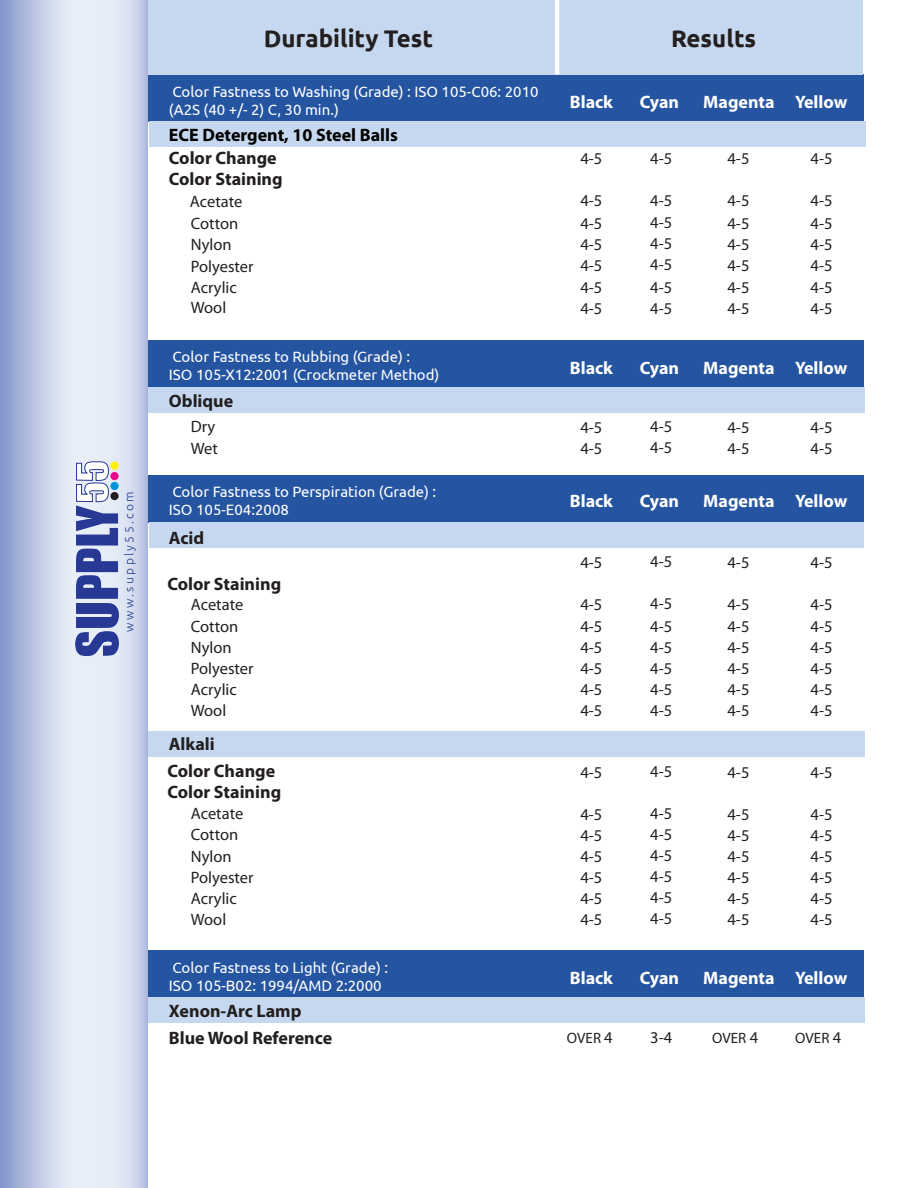
<style>
.page{position:relative;width:918px;height:1188px;background:#fff}
.page>*{position:absolute;margin:0;border:0;box-sizing:border-box;transform-origin:0 0}
.t1{font:700 24px "Ubuntu";color:#231f20}
.t2{font:700 18px "Myriad Pro";color:#231f20}
.t3{font:700 18px "Myriad Pro";color:#fff}
.t4{font:700 18px "Myriad Pro";color:#000}
.t5{font:16.5px "Myriad Pro";color:#231f20}
.t6{font:15px/18px "Ubuntu";color:#fff}
.t7{font:15px "Myriad Pro";color:#231f20}
.t8{font:300 12px "Ubuntu";letter-spacing:.2em;color:#253f8e}
.s1{font-size:16.5px}
</style>
<div class="page">
<div style="left:148px;top:74px;width:716px;height:48px;background:#2555a1"></div>
<div style="left:148px;top:340px;width:716px;height:47px;background:#2555a1"></div>
<div style="left:148px;top:950px;width:716px;height:48px;background:#2555a1"></div>
<div style="left:148px;top:475px;width:716px;height:47px;background:#2555a1"></div>
<div style="left:148px;top:0;width:714px;height:74px;background:#c6d8ef"></div>
<div style="left:149px;top:522px;width:715px;height:26px;background:#c6d8ef"></div>
<div style="left:148px;top:731px;width:717px;height:26px;background:#c6d8ef"></div>
<div style="left:148px;top:387px;width:717px;height:26px;background:#c6d8ef"></div>
<div style="left:148px;top:998px;width:717px;height:25px;background:#c6d8ef"></div>
<div style="left:149px;top:122px;width:717px;height:25px;background:#c6d8ef"></div>
<svg style="left:0;top:0;width:148px;height:1188px;background:#cad4ea"></svg>
<svg style="left:75px;top:461px;width:44px;height:195px;background:#808cc2"></svg>
<div style="left:110px;top:462px;width:9px;height:8px;background:#fff101;border-radius:50%"></div>
<div style="left:110px;top:492px;width:9px;height:8px;background:#231f20;border-radius:50%"></div>
<div style="left:110px;top:472px;width:9px;height:8px;background:#ed028c;border-radius:50%"></div>
<div style="left:110px;top:482px;width:9px;height:8px;background:#0095d9;border-radius:50%"></div>
<hr style="left:555px;top:0;width:4px;height:74px;background:#fff">
<p class="t8" style="left:122px;top:632px;width:143px;rotate:-90deg">www.supply55.com</p>
<p class="t1" style="left:264px;top:24px;width:171px">Durability Test</p>
<p class="t1" style="left:671px;top:24px;width:87px">Results</p>
<p class="t6" style="left:169px;top:82px;width:371px">Color Fastness to Washing (Grade) : ISO 105-C06: 2010 (A2S (40 +/- 2) C, 30 min.)</p>
<p class="t3" style="left:570px;top:91px;width:45px">Black</p>
<p class="t3" style="left:640px;top:91px;width:41px">Cyan</p>
<p class="t3" style="left:703px;top:91px;width:73px">Magenta</p>
<p class="t3" style="left:795px;top:91px;width:54px">Yellow</p>
<p class="t4" style="left:169px;top:124px;width:231px">ECE Detergent, 10 Steel Balls</p>
<p class="t2" style="left:169px;top:146px;width:109px">Color Change</p>
<p class="t5" style="left:580px;top:149px;width:23px">4-5</p>
<p class="t5" style="left:650px;top:148px;width:23px">4-5</p>
<p class="t5" style="left:727px;top:148px;width:23px">4-5</p>
<p class="t5" style="left:811px;top:148px;width:23px">4-5</p>
<p class="t2" style="left:169px;top:167px;width:115px">Color Staining</p>
<p class="t5" style="left:190px;top:191px;width:54px">Acetate</p>
<p class="t5" style="left:191px;top:213px;width:49px">Cotton</p>
<p class="t5" style="left:580px;top:191px;width:23px">4-5</p>
<p class="t5" style="left:580px;top:213px;width:23px">4-5</p>
<p class="t5" style="left:650px;top:190px;width:23px">4-5</p>
<p class="t5" style="left:650px;top:213px;width:23px">4-5</p>
<p class="t5" style="left:727px;top:190px;width:23px">4-5</p>
<p class="t5" style="left:727px;top:213px;width:23px">4-5</p>
<p class="t5" style="left:811px;top:190px;width:23px">4-5</p>
<p class="t5" style="left:811px;top:213px;width:23px">4-5</p>
<p class="t5" style="left:191px;top:234px;width:42px">Nylon</p>
<p class="t5" style="left:191px;top:257px;width:64px">Polyester</p>
<p class="t5" style="left:191px;top:277px;width:48px">Acrylic</p>
<p class="t5" style="left:191px;top:298px;width:37px">Wool</p>
<p class="t5" style="left:580px;top:234px;width:23px">4-5</p>
<p class="t5" style="left:650px;top:234px;width:23px">4-5</p>
<p class="t5" style="left:727px;top:234px;width:23px">4-5</p>
<p class="t5" style="left:811px;top:234px;width:23px">4-5</p>
<p class="t5" style="left:580px;top:255px;width:23px">4-5</p>
<p class="t5" style="left:650px;top:255px;width:23px">4-5</p>
<p class="t5" style="left:727px;top:255px;width:23px">4-5</p>
<p class="t5" style="left:811px;top:255px;width:23px">4-5</p>
<p class="t5" style="left:580px;top:278px;width:23px">4-5</p>
<p class="t5" style="left:650px;top:277px;width:23px">4-5</p>
<p class="t5" style="left:727px;top:277px;width:23px">4-5</p>
<p class="t5" style="left:811px;top:277px;width:23px">4-5</p>
<p class="t5" style="left:580px;top:299px;width:23px">4-5</p>
<p class="t5" style="left:650px;top:298px;width:23px">4-5</p>
<p class="t5" style="left:727px;top:298px;width:23px">4-5</p>
<p class="t5" style="left:811px;top:298px;width:23px">4-5</p>
<p class="t6" style="left:169px;top:348px;width:272px">Color Fastness to Rubbing (Grade) :<br>ISO 105-X12:2001 (Crockmeter Method)</p>
<p class="t3" style="left:570px;top:356px;width:45px">Black</p>
<p class="t3" style="left:640px;top:356px;width:41px">Cyan</p>
<p class="t3" style="left:703px;top:356px;width:73px">Magenta</p>
<p class="t3" style="left:795px;top:356px;width:54px">Yellow</p>
<p class="t2" style="left:169px;top:389px;width:66px">Oblique</p>
<p class="t5" style="left:191px;top:417px;width:26px">Dry</p>
<p class="t5" style="left:580px;top:417px;width:23px">4-5</p>
<p class="t5" style="left:650px;top:417px;width:23px">4-5</p>
<p class="t5" style="left:727px;top:417px;width:23px">4-5</p>
<p class="t5" style="left:811px;top:417px;width:23px">4-5</p>
<p class="t5" style="left:191px;top:439px;width:29px">Wet</p>
<p class="t5" style="left:580px;top:438px;width:23px">4-5</p>
<p class="t5" style="left:650px;top:438px;width:23px">4-5</p>
<p class="t5" style="left:727px;top:438px;width:23px">4-5</p>
<p class="t5" style="left:811px;top:438px;width:23px">4-5</p>
<p class="t6" style="left:169px;top:483px;width:269px">Color Fastness to Perspiration (Grade) :<br>ISO 105-E04:2008</p>
<p class="t3" style="left:570px;top:490px;width:45px">Black</p>
<p class="t3" style="left:640px;top:490px;width:41px">Cyan</p>
<p class="t3" style="left:703px;top:490px;width:73px">Magenta</p>
<p class="t3" style="left:795px;top:490px;width:54px">Yellow</p>
<p class="t2" style="left:169px;top:526px;width:37px">Acid</p>
<p class="t5" style="left:580px;top:552px;width:23px">4-5</p>
<p class="t5" style="left:650px;top:552px;width:23px">4-5</p>
<p class="t5" style="left:727px;top:552px;width:23px">4-5</p>
<p class="t5" style="left:811px;top:552px;width:23px">4-5</p>
<p class="t2" style="left:167px;top:572px;width:115px">Color Staining</p>
<p class="t5" style="left:191px;top:594px;width:54px">Acetate</p>
<p class="t5" style="left:580px;top:594px;width:23px">4-5</p>
<p class="t5" style="left:650px;top:594px;width:23px">4-5</p>
<p class="t5" style="left:727px;top:594px;width:23px">4-5</p>
<p class="t5" style="left:811px;top:594px;width:23px">4-5</p>
<p class="t5" style="left:191px;top:617px;width:49px">Cotton</p>
<p class="t5" style="left:580px;top:617px;width:23px">4-5</p>
<p class="t5" style="left:650px;top:616px;width:23px">4-5</p>
<p class="t5" style="left:727px;top:616px;width:23px">4-5</p>
<p class="t5" style="left:811px;top:616px;width:23px">4-5</p>
<p class="t5" style="left:191px;top:637px;width:42px">Nylon</p>
<p class="t5" style="left:580px;top:638px;width:23px">4-5</p>
<p class="t5" style="left:650px;top:637px;width:23px">4-5</p>
<p class="t5" style="left:727px;top:637px;width:23px">4-5</p>
<p class="t5" style="left:811px;top:637px;width:23px">4-5</p>
<p class="t5" style="left:191px;top:658px;width:64px">Polyester</p>
<p class="t5" style="left:580px;top:659px;width:23px">4-5</p>
<p class="t5" style="left:650px;top:658px;width:23px">4-5</p>
<p class="t5" style="left:727px;top:658px;width:23px">4-5</p>
<p class="t5" style="left:811px;top:658px;width:23px">4-5</p>
<p class="t5" style="left:191px;top:679px;width:48px">Acrylic</p>
<p class="t5" style="left:580px;top:680px;width:23px">4-5</p>
<p class="t5" style="left:650px;top:679px;width:23px">4-5</p>
<p class="t5" style="left:727px;top:679px;width:23px">4-5</p>
<p class="t5" style="left:811px;top:679px;width:23px">4-5</p>
<p class="t5" style="left:191px;top:700px;width:37px">Wool</p>
<p class="t5" style="left:580px;top:701px;width:23px">4-5</p>
<p class="t5" style="left:650px;top:700px;width:23px">4-5</p>
<p class="t5" style="left:727px;top:700px;width:23px">4-5</p>
<p class="t5" style="left:811px;top:700px;width:23px">4-5</p>
<p class="t2" style="left:169px;top:733px;width:47px">Alkali</p>
<p class="t2" style="left:167px;top:759px;width:109px">Color Change</p>
<p class="t5" style="left:580px;top:762px;width:23px">4-5</p>
<p class="t5" style="left:650px;top:762px;width:23px">4-5</p>
<p class="t5" style="left:727px;top:762px;width:23px">4-5</p>
<p class="t5" style="left:811px;top:762px;width:23px">4-5</p>
<p class="t2" style="left:167px;top:780px;width:115px">Color Staining</p>
<p class="t5" style="left:191px;top:803px;width:54px">Acetate</p>
<p class="t5" style="left:580px;top:804px;width:23px">4-5</p>
<p class="t5" style="left:650px;top:804px;width:23px">4-5</p>
<p class="t5" style="left:727px;top:804px;width:23px">4-5</p>
<p class="t5" style="left:811px;top:804px;width:23px">4-5</p>
<p class="t5" style="left:191px;top:824px;width:49px">Cotton</p>
<p class="t5" style="left:580px;top:825px;width:23px">4-5</p>
<p class="t5" style="left:650px;top:825px;width:23px">4-5</p>
<p class="t5" style="left:727px;top:825px;width:23px">4-5</p>
<p class="t5" style="left:811px;top:825px;width:23px">4-5</p>
<p class="t5" style="left:191px;top:846px;width:42px">Nylon</p>
<p class="t5" style="left:580px;top:846px;width:23px">4-5</p>
<p class="t5" style="left:650px;top:846px;width:23px">4-5</p>
<p class="t5" style="left:727px;top:846px;width:23px">4-5</p>
<p class="t5" style="left:811px;top:846px;width:23px">4-5</p>
<p class="t5" style="left:191px;top:867px;width:64px">Polyester</p>
<p class="t5" style="left:580px;top:867px;width:23px">4-5</p>
<p class="t5" style="left:650px;top:867px;width:23px">4-5</p>
<p class="t5" style="left:727px;top:867px;width:23px">4-5</p>
<p class="t5" style="left:811px;top:867px;width:23px">4-5</p>
<p class="t5" style="left:191px;top:888px;width:48px">Acrylic</p>
<p class="t5" style="left:580px;top:888px;width:23px">4-5</p>
<p class="t5" style="left:650px;top:888px;width:23px">4-5</p>
<p class="t5" style="left:727px;top:888px;width:23px">4-5</p>
<p class="t5" style="left:811px;top:888px;width:23px">4-5</p>
<p class="t5" style="left:191px;top:909px;width:37px">Wool</p>
<p class="t5" style="left:580px;top:909px;width:23px">4-5</p>
<p class="t5" style="left:650px;top:909px;width:23px">4-5</p>
<p class="t5" style="left:727px;top:909px;width:23px">4-5</p>
<p class="t5" style="left:811px;top:909px;width:23px">4-5</p>
<p class="t6" style="left:169px;top:958px;width:221px">Color Fastness to Light (Grade) :<br>ISO 105-B02: 1994/AMD 2:2000</p>
<p class="t3" style="left:570px;top:967px;width:45px">Black</p>
<p class="t3" style="left:640px;top:967px;width:41px">Cyan</p>
<p class="t3" style="left:703px;top:967px;width:73px">Magenta</p>
<p class="t3" style="left:795px;top:967px;width:54px">Yellow</p>
<p class="t2" style="left:169px;top:1000px;width:134px">Xenon-Arc Lamp</p>
<p class="t2" style="left:169px;top:1027px;width:165px">Blue Wool Reference</p>
<p class="t5" style="left:650px;top:1027px;width:23px">3-4</p>
<p class="t7" style="left:567px;top:1029px;width:47px">OVER <span class="s1">4</span></p>
<p class="t7" style="left:712px;top:1029px;width:48px">OVER <span class="s1">4</span></p>
<p class="t7" style="left:795px;top:1029px;width:48px">OVER <span class="s1">4</span></p>
</div>
